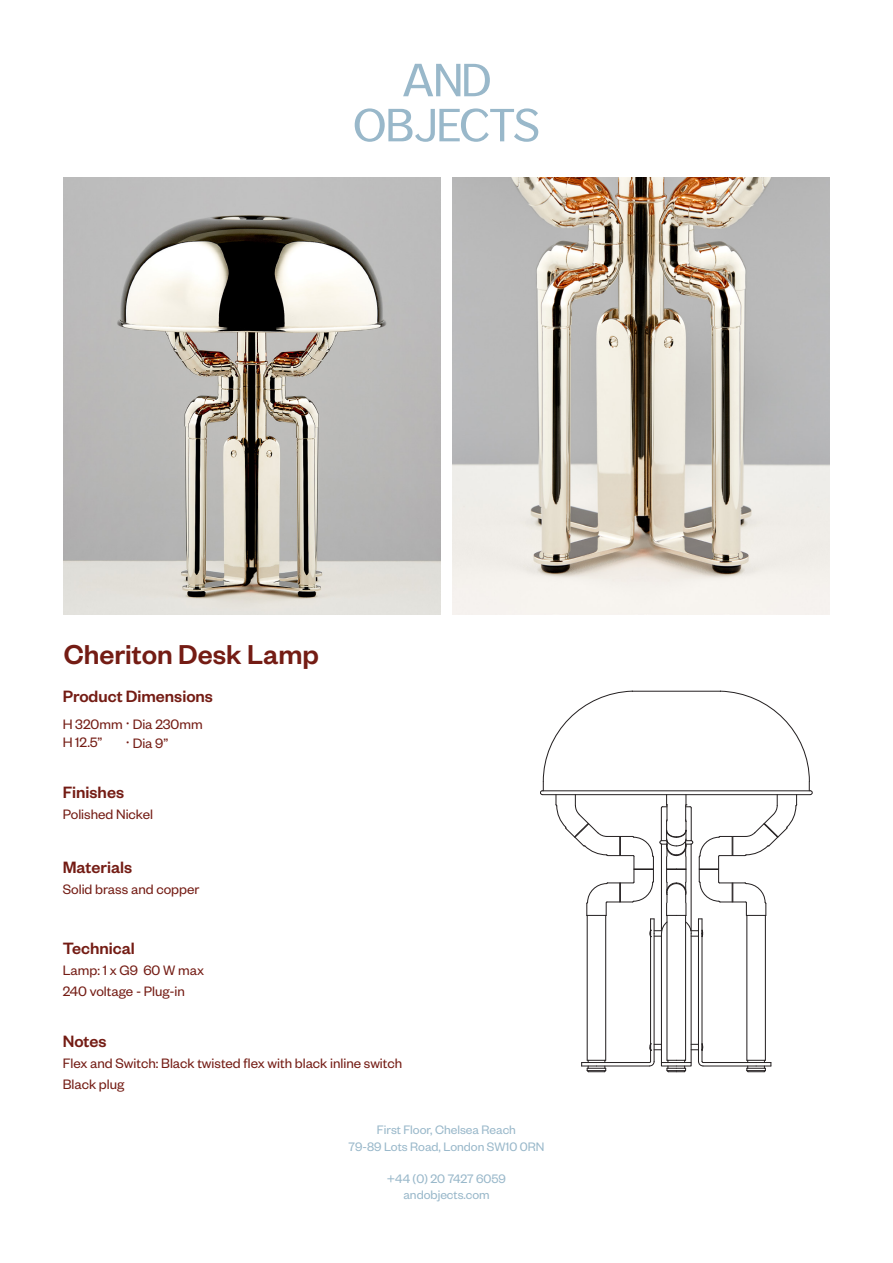
<style>
.page{position:relative;width:893px;height:1263px;background:#fff}
.page>*{position:absolute;margin:0;border:0;box-sizing:border-box;transform-origin:0 0}
.t1{font:500 30px "Founders Grotesk";color:#741c14}
.t2{font:500 18px "Founders Grotesk";color:#741c14}
.t3{font:15px "Founders Grotesk";color:#741c14}
.t4{font:13.5px "Founders Grotesk";color:#99b8ca}
.s1{font-family:"Futura";font-weight:500}
</style>
<div class="page">
<hr style="left:765px;top:915px;width:1px;height:145px;background:#231f20">
<hr style="left:747px;top:915px;width:1px;height:145px;background:#231f20">
<hr style="left:667px;top:915px;width:1px;height:145px;background:#231f20">
<svg style="left:698px;top:1061px;width:6px;height:5px"></svg>
<hr style="left:703px;top:1066px;width:53px;height:1px;background:#231f20">
<hr style="left:703px;top:1062px;width:53px;height:1px;background:#231f20">
<hr style="left:702px;top:933px;width:1px;height:128px;background:#231f20">
<hr style="left:698px;top:933px;width:1px;height:128px;background:#231f20">
<svg style="left:746px;top:1060px;width:26px;height:12px"></svg>
<div style="left:661px;top:1062px;width:16px;height:4px;border:1px solid #231f20"></div>
<hr style="left:661px;top:933px;width:1px;height:129px;background:#231f20">
<svg style="left:692px;top:1043px;width:11px;height:8px"></svg>
<hr style="left:587px;top:915px;width:1px;height:145px;background:#231f20">
<hr style="left:605px;top:915px;width:1px;height:145px;background:#231f20">
<hr style="left:685px;top:915px;width:1px;height:145px;background:#231f20">
<svg style="left:649px;top:1061px;width:6px;height:5px"></svg>
<hr style="left:596px;top:1066px;width:54px;height:1px;background:#231f20">
<hr style="left:596px;top:1062px;width:54px;height:1px;background:#231f20">
<hr style="left:650px;top:933px;width:1px;height:128px;background:#231f20">
<hr style="left:654px;top:933px;width:1px;height:128px;background:#231f20">
<svg style="left:581px;top:1060px;width:25px;height:12px"></svg>
<div style="left:676px;top:1062px;width:15px;height:4px;border:1px solid #231f20"></div>
<hr style="left:691px;top:933px;width:1px;height:129px;background:#231f20">
<svg style="left:649px;top:1043px;width:12px;height:8px"></svg>
<svg style="left:540px;top:691px;width:273px;height:246px"></svg>
<svg style="left:666px;top:1060px;width:20px;height:12px"></svg>
<svg style="left:403px;top:64px;width:87px;height:32px"></svg>
<svg style="left:355px;top:108px;width:183px;height:34px"></svg>
<img style="left:64px;top:177px;width:376px;height:438px">
<img style="left:453px;top:177px;width:376px;height:438px">
<p class="t1" style="left:64px;top:635px;width:257px">Cheriton Desk Lamp</p>
<p class="t2" style="left:63px;top:685px;width:152px">Product Dimensions</p>
<p class="t3" style="left:63px;top:715px;width:142px">H 320mm <span class="s1">·</span> Dia 230mm</p>
<p class="t3" style="left:63px;top:733px;width:41px">H 12.5”</p>
<p class="t2" style="left:63px;top:781px;width:63px">Finishes</p>
<p class="t3" style="left:63px;top:805px;width:92px">Polished Nickel</p>
<p class="t3" style="left:125px;top:734px;width:44px"><span class="s1">·</span> Dia 9”</p>
<p class="t2" style="left:63px;top:856px;width:71px">Materials</p>
<p class="t3" style="left:63px;top:880px;width:138px">Solid brass and copper</p>
<p class="t2" style="left:63px;top:937px;width:74px">Technical</p>
<p class="t3" style="left:63px;top:961px;width:143px">Lamp: 1 x G9 60 W max</p>
<p class="t3" style="left:63px;top:982px;width:124px">240 voltage - Plug-in</p>
<p class="t2" style="left:63px;top:1030px;width:45px">Notes</p>
<p class="t3" style="left:63px;top:1054px;width:341px">Flex and Switch: Black twisted flex with black inline switch</p>
<p class="t3" style="left:63px;top:1075px;width:63px">Black plug</p>
<p class="t4" style="left:377px;top:1122px;width:141px">First Floor, Chelsea Reach</p>
<p class="t4" style="left:349px;top:1138px;width:197px">79-89 Lots Road, London SW10 0RN</p>
<p class="t4" style="left:387px;top:1170px;width:121px">+44 (0) 20 7427 6059</p>
<p class="t4" style="left:403px;top:1186px;width:88px">andobjects.com</p>
</div>
